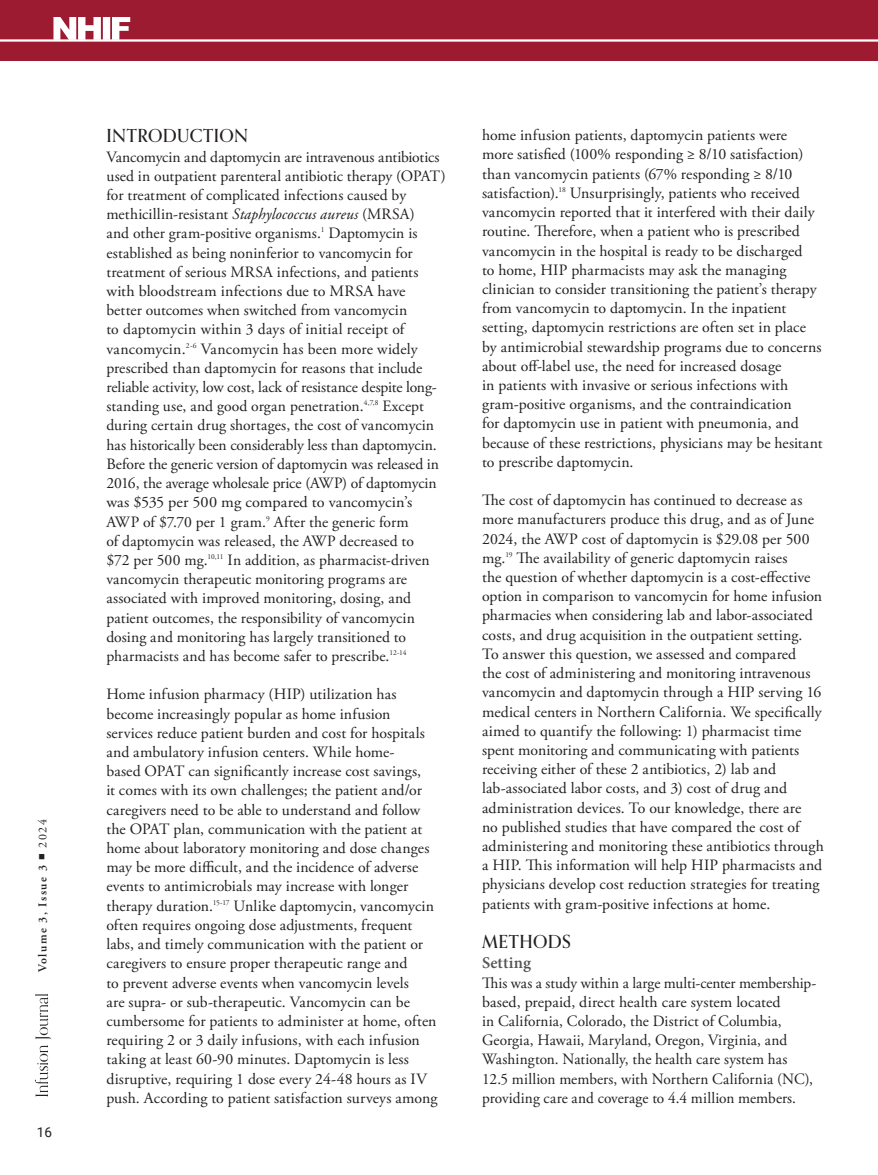
<style>
.page{position:relative;width:878px;height:1175px;background:#fff}
.page>*{position:absolute;margin:0;border:0;box-sizing:border-box;transform-origin:0 0}
.Paragraph_-_no_space_after__no_hyphens{font:500 18px "Orpheus Pro";letter-spacing:.02em;color:#231f20}
.Paragraph_-_no_space_after__no_hyphens-2{font:600 16.5px "Minion Pro";letter-spacing:.015em;color:#545557}
.Paragraph_-_no_space_after__no_hyphens-3{font:15.75px/19.2px "Adobe Garamond Pro";letter-spacing:.005em;color:#231f20}
.t1{font:13.5px "Roboto";color:#231f20}
.t2{font:600 12px "Adobe Garamond Pro";letter-spacing:.12em;color:#231f20}
.s1{font-weight:400}
.s2{font-style:italic}
</style>
<div class="page">
<svg style="left:35px;top:994px;width:16px;height:45px"></svg>
<svg style="left:35px;top:1045px;width:13px;height:51px"></svg>
<div style="left:0;top:0;width:878px;height:61px;background:#9c1b30"></div>
<hr style="left:0;top:39px;width:878px;height:3px;background:#fff">
<svg style="left:53px;top:17px;width:77px;height:23px"></svg>
<p class="t2" style="left:36px;top:972px;width:154px;rotate:-90deg">Volume 3, Issue 3 ■ <span class="s1">2024</span></p>
<p class="t1" style="left:37px;top:1122px;width:17px">16</p>
<p class="Paragraph_-_no_space_after__no_hyphens" style="left:106px;top:125px;width:143px">INTRODUCTION</p>
<p class="Paragraph_-_no_space_after__no_hyphens-3" style="left:106px;top:147px;width:341px">Vancomycin and daptomycin are intravenous antibiotics used in outpatient parenteral antibiotic therapy (OPAT) for treatment of complicated infections caused by methicillin-resistant <span class="s2">Staphylococcus aureus</span> (MRSA)<br>and other gram-positive organisms.<sup>1</sup> Daptomycin is established as being noninferior to vancomycin for treatment of serious MRSA infections, and patients with bloodstream infections due to MRSA have<br>better outcomes when switched from vancomycin<br>to daptomycin within 3 days of initial receipt of vancomycin.<sup>2-6</sup> Vancomycin has been more widely prescribed than daptomycin for reasons that include reliable activity, low cost, lack of resistance despite long&shy;standing use, and good organ penetration.<sup>4,7,8</sup> Except during certain drug shortages, the cost of vancomycin has historically been considerably less than daptomycin.<br>Before the generic version of daptomycin was released in 2016, the average wholesale price (AWP) of daptomycin was $535 per 500 mg compared to vancomycin’s AWP of $7.70 per 1 gram.<sup>9</sup> After the generic form<br>of daptomycin was released, the AWP decreased to<br>$72 per 500 mg.<sup>10,11</sup> In addition, as pharmacist-driven vancomycin therapeutic monitoring programs are associated with improved monitoring, dosing, and patient outcomes, the responsibility of vancomycin dosing and monitoring has largely transitioned to pharmacists and has become safer to prescribe.<sup>12-14</sup></p>
<p class="Paragraph_-_no_space_after__no_hyphens-3" style="left:106px;top:685px;width:332px">Home infusion pharmacy (HIP) utilization has become increasingly popular as home infusion services reduce patient burden and cost for hospitals and ambulatory infusion centers. While home-<br>based OPAT can significantly increase cost savings,<br>it comes with its own challenges; the patient and/or caregivers need to be able to understand and follow the OPAT plan, communication with the patient at home about laboratory monitoring and dose changes may be more difficult, and the incidence of adverse events to antimicrobials may increase with longer therapy duration.<sup>15-17</sup> Unlike daptomycin, vancomycin often requires ongoing dose adjustments, frequent labs, and timely communication with the patient or caregivers to ensure proper therapeutic range and<br>to prevent adverse events when vancomycin levels<br>are supra- or sub-therapeutic. Vancomycin can be cumbersome for patients to administer at home, often requiring 2 or 3 daily infusions, with each infusion taking at least 60-90 minutes. Daptomycin is less disruptive, requiring 1 dose every 24-48 hours as IV push. According to patient satisfaction surveys among</p>
<p class="Paragraph_-_no_space_after__no_hyphens-3" style="left:482px;top:126px;width:342px">home infusion patients, daptomycin patients were<br>more satisfied (100% responding ≥ 8/10 satisfaction) than vancomycin patients (67% responding ≥ 8/10 satisfaction).<sup>18</sup> Unsurprisingly, patients who received vancomycin reported that it interfered with their daily routine. Therefore, when a patient who is prescribed vancomycin in the hospital is ready to be discharged<br>to home, HIP pharmacists may ask the managing clinician to consider transitioning the patient’s therapy from vancomycin to daptomycin. In the inpatient setting, daptomycin restrictions are often set in place by antimicrobial stewardship programs due to concerns about off-label use, the need for increased dosage<br>in patients with invasive or serious infections with gram-positive organisms, and the contraindication<br>for daptomycin use in patient with pneumonia, and because of these restrictions, physicians may be hesitant to prescribe daptomycin.</p>
<p class="Paragraph_-_no_space_after__no_hyphens-3" style="left:482px;top:491px;width:343px">The cost of daptomycin has continued to decrease as more manufacturers produce this drug, and as of June 2024, the AWP cost of daptomycin is $29.08 per 500 mg.<sup>19</sup> The availability of generic daptomycin raises<br>the question of whether daptomycin is a cost-effective option in comparison to vancomycin for home infusion pharmacies when considering lab and labor-associated costs, and drug acquisition in the outpatient setting.<br>To answer this question, we assessed and compared<br>the cost of administering and monitoring intravenous vancomycin and daptomycin through a HIP serving 16 medical centers in Northern California. We specifically aimed to quantify the following: 1) pharmacist time spent monitoring and communicating with patients receiving either of these 2 antibiotics, 2) lab and lab-associated labor costs, and 3) cost of drug and administration devices. To our knowledge, there are<br>no published studies that have compared the cost of administering and monitoring these antibiotics through a HIP. This information will help HIP pharmacists and physicians develop cost reduction strategies for treating patients with gram-positive infections at home.</p>
<p class="Paragraph_-_no_space_after__no_hyphens" style="left:482px;top:930px;width:90px">METHODS</p>
<p class="Paragraph_-_no_space_after__no_hyphens-2" style="left:482px;top:951px;width:50px">Setting</p>
<p class="Paragraph_-_no_space_after__no_hyphens-3" style="left:482px;top:973px;width:335px">This was a study within a large multi-center membership&shy;based, prepaid, direct health care system located<br>in California, Colorado, the District of Columbia, Georgia, Hawaii, Maryland, Oregon, Virginia, and Washington. Nationally, the health care system has 12.5 million members, with Northern California (NC), providing care and coverage to 4.4 million members.</p>
</div>
